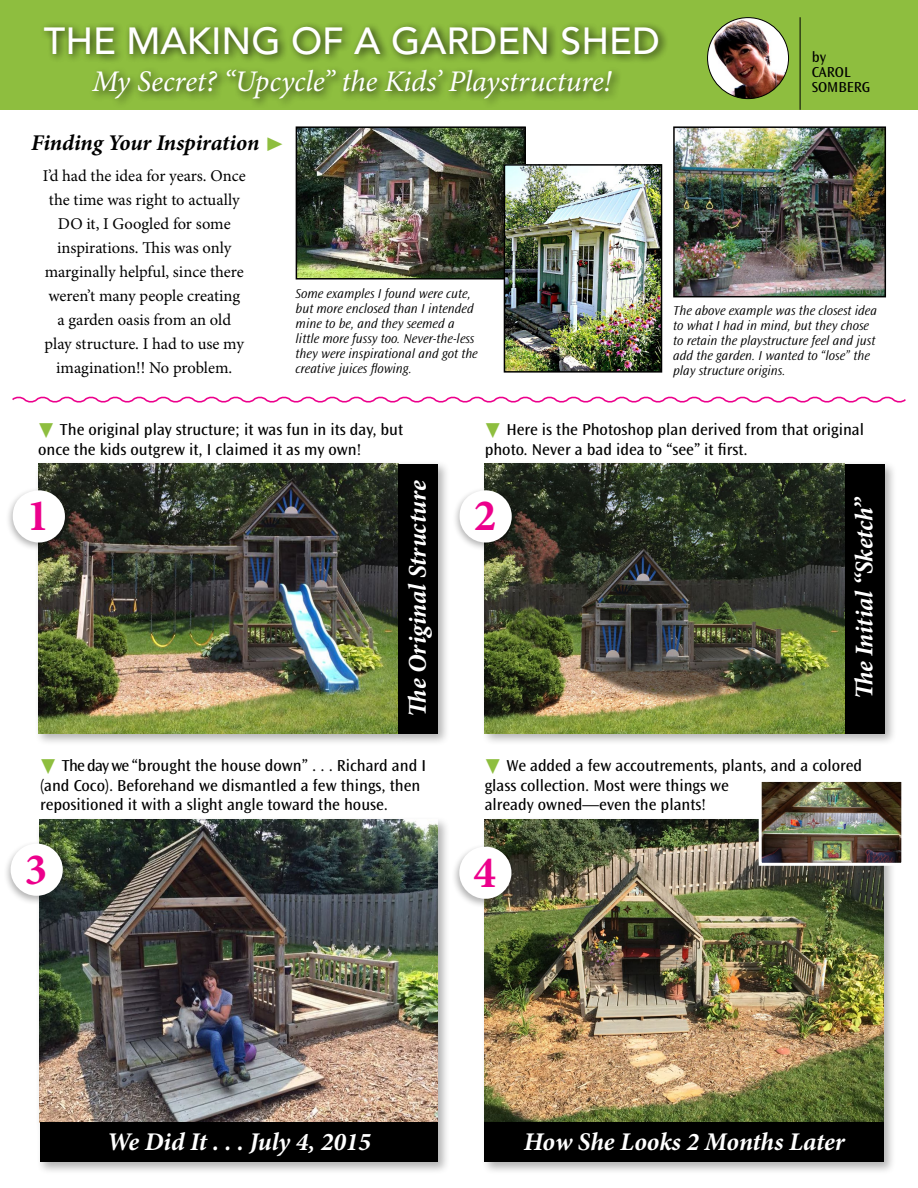
<style>
.page{position:relative;width:918px;height:1188px;background:#fff}
.page>*{position:absolute;margin:0;border:0;box-sizing:border-box;transform-origin:0 0}
.t1{font:700 45px "Minion Pro";color:#ec008c}
.t2{font:500 37.5px "Avenir LT Std";color:#fff}
.t3{font:italic 30px "Minion Pro";letter-spacing:-.005em;color:#fff}
.t4{font:italic 700 25.5px "Minion Pro";letter-spacing:-.005em;color:#fff}
.t5{font:italic 700 22.5px "Minion Pro";letter-spacing:-.005em;color:#000}
.t6{font:16.5px/19.5px "Ocean Sans";color:#000}
.t7{font:16.5px/24px "Minion Pro";letter-spacing:-.005em;color:#000;text-align:center}
.t8{font:15px/15px "Ocean Sans";color:#000}
.t9{font:italic 300 13.5px/15px "Ocean Sans";color:#000}
.s1{color:#8ebe3f}
</style>
<div class="page">
<div style="left:0;top:0;width:918px;height:110px;background:#8ebe3f"></div>
<div style="left:39px;top:21px;width:630px;height:88px;background:#000;opacity:.75"></div>
<div style="left:35px;top:460px;width:415px;height:286px;background:#000;opacity:.3"></div>
<img style="left:38px;top:464px;width:360px;height:270px">
<div style="left:398px;top:464px;width:40px;height:270px;background:#000"></div>
<div style="left:482px;top:460px;width:415px;height:286px;background:#000;opacity:.3"></div>
<img style="left:485px;top:464px;width:360px;height:270px">
<div style="left:845px;top:464px;width:40px;height:270px;background:#000"></div>
<div style="left:5px;top:487px;width:65px;height:65px;background:#000;opacity:.3"></div>
<div style="left:13px;top:490px;width:52px;height:53px;background:#fff;border-radius:50%"></div>
<div style="left:452px;top:487px;width:65px;height:65px;background:#000;opacity:.3"></div>
<div style="left:460px;top:490px;width:52px;height:53px;background:#fff;border-radius:50%"></div>
<div style="left:35px;top:816px;width:415px;height:359px;background:#000;opacity:.3"></div>
<img style="left:39px;top:820px;width:399px;height:302px">
<div style="left:40px;top:1122px;width:398px;height:40px;background:#000"></div>
<div style="left:481px;top:816px;width:415px;height:359px;background:#000;opacity:.3"></div>
<img style="left:485px;top:820px;width:399px;height:302px">
<div style="left:485px;top:1122px;width:399px;height:40px;background:#000"></div>
<img style="left:763px;top:783px;width:137px;height:79px">
<div style="left:759px;top:779px;width:145px;height:87px;border:3px solid #fff"></div>
<div style="left:3px;top:840px;width:65px;height:65px;background:#000;opacity:.3"></div>
<div style="left:11px;top:844px;width:52px;height:52px;background:#fff;border-radius:50%"></div>
<div style="left:451px;top:843px;width:66px;height:65px;background:#000;opacity:.3"></div>
<div style="left:459px;top:847px;width:52px;height:52px;background:#fff;border-radius:50%"></div>
<img style="left:708px;top:18px;width:81px;height:81px;border-radius:40px">
<div style="left:707px;top:17px;width:82px;height:82px;border:1px solid #000;border-radius:50%"></div>
<hr style="left:800px;top:17px;width:1px;height:93px;background:#000">
<svg style="left:12px;top:396px;width:894px;height:7px"></svg>
<img style="left:676px;top:129px;width:207px;height:165px">
<div style="left:673px;top:126px;width:213px;height:171px;border:2px solid #000"></div>
<img style="left:299px;top:129px;width:224px;height:148px">
<div style="left:296px;top:126px;width:230px;height:154px;border:2px solid #000"></div>
<img style="left:507px;top:167px;width:152px;height:203px">
<div style="left:504px;top:164px;width:158px;height:209px;border:2px solid #000"></div>
<h2 class="t2" style="left:44px;top:19px;width:617px">THE MAKING OF A GARDEN SHED</h2>
<h3 class="t3" style="left:92px;top:63px;width:521px">My Secret? “Upcycle” the Kids’ Playstructure!</h3>
<h3 class="t5" style="left:31px;top:129px;width:254px">Finding Your Inspiration <span class="s1">◆</span></h3>
<p class="t7" style="left:43px;top:164px;width:204px">I’d had the idea for years. Once the time was right to actually<br>DO it, I Googled for some inspirations. This was only marginally helpful, since there weren’t many people creating a garden oasis from an old play structure. I had to use my imagination!! No problem.</p>
<p class="t9" style="left:296px;top:287px;width:184px">Some examples I found were cute, but more enclosed than I intended mine to be, and they seemed a little more fussy too. Never-the-less they were inspirational and got the creative juices flowing.</p>
<p class="t8" style="left:812px;top:50px;width:60px">by<br>CAROL<br>SOMBERG</p>
<p class="t9" style="left:673px;top:304px;width:205px">The above example was the closest idea to what I had in mind, but they chose to retain the playstructure feel and just add the garden. I wanted to “lose” the play structure origins.</p>
<p class="t6" style="left:38px;top:421px;width:367px"><span class="s1">❑</span> The original play structure; it was fun in its day, but once the kids outgrew it, I claimed it as my own!</p>
<p class="t6" style="left:485px;top:421px;width:381px"><span class="s1">❑</span> Here is the Photoshop plan derived from that original photo. Never a bad idea to “see” it first.</p>
<h3 class="t4" style="left:402px;top:717px;width:237px;rotate:-90deg">The Original Structure</h3>
<h1 class="t1" style="left:27px;top:489px;width:24px">1</h1>
<h1 class="t1" style="left:474px;top:489px;width:24px">2</h1>
<h3 class="t4" style="left:849px;top:699px;width:204px;rotate:-90deg">The Initial “Sketch”</h3>
<p class="t6" style="left:40px;top:756px;width:387px"><span class="s1">❑</span> The day we “brought the house down” . . . Richard and I (and Coco). Beforehand we dismantled a few things, then repositioned it with a slight angle toward the house.</p>
<p class="t6" style="left:485px;top:756px;width:379px"><span class="s1">❑</span> We added a few accoutrements, plants, and a colored glass collection. Most were things we<br>already owned—even the plants!</p>
<h1 class="t1" style="left:25px;top:842px;width:24px">3</h1>
<h1 class="t1" style="left:473px;top:845px;width:24px">4</h1>
<h3 class="t4" style="left:107px;top:1126px;width:266px">We Did It . . . July 4, 2015</h3>
<h3 class="t4" style="left:524px;top:1126px;width:323px">How She Looks 2 Months Later</h3>
</div>
